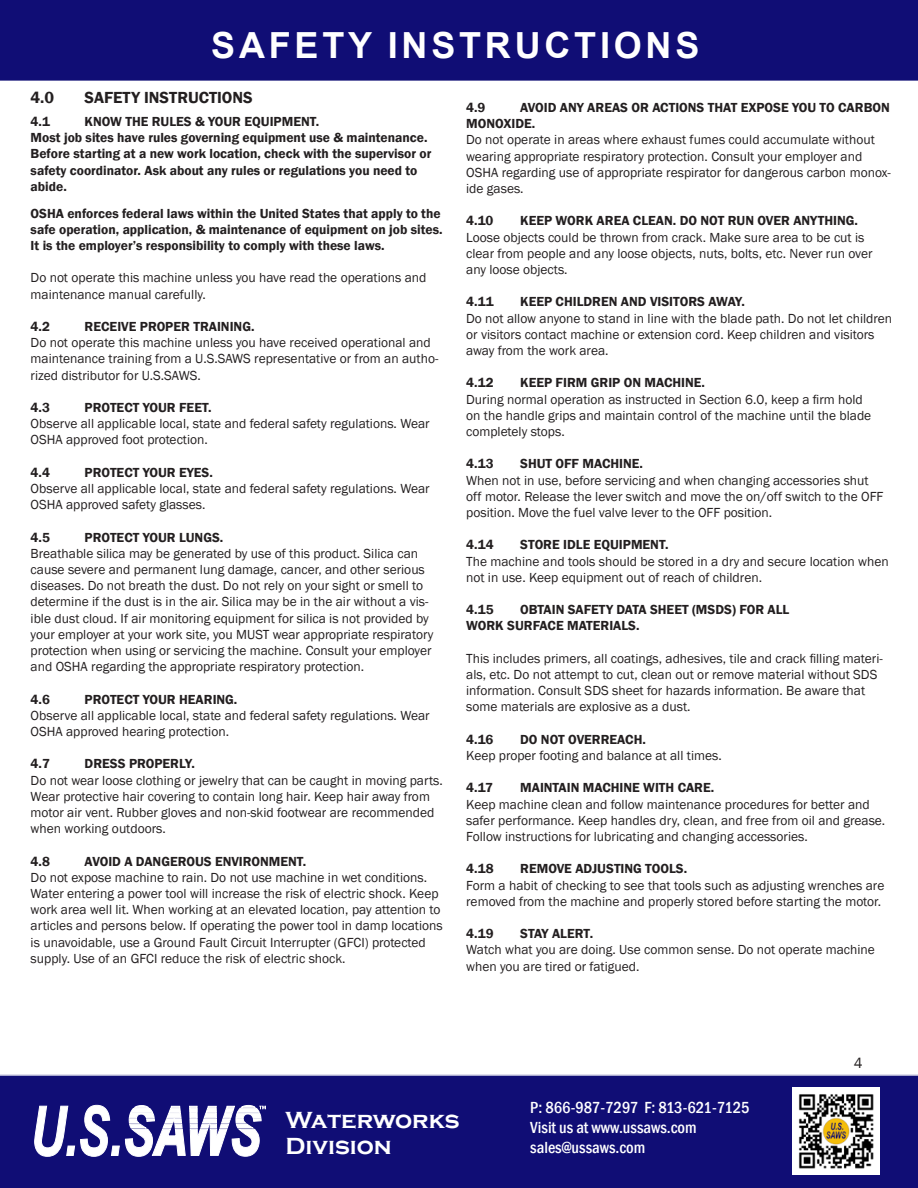
<style>
.page{position:relative;width:918px;height:1188px;background:#fff}
.page>*{position:absolute;margin:0;border:0;box-sizing:border-box;transform-origin:0 0}
.t1{font:700 36px "Arial";letter-spacing:.105em;color:#fff}
.t2{font:700 24px/25.3px "Copperplate Gothic";color:#fff}
.t3{font:500 condensed 16.5px/19.8px "Franklin Gothic";color:#fff}
.t4{font:600 16.5px "Franklin Gothic";color:#231f20}
.t5{font:15px "Franklin Gothic";color:#231f20}
.t6{font:13.5px/16.2px "Franklin Gothic";color:#231f20}
.t7{font:600 13.5px/16.2px "Franklin Gothic";color:#231f20}
</style>
<div class="page">
<div style="left:0;top:0;width:918px;height:81px;background:#100d75"></div>
<div style="left:0;top:1074px;width:918px;height:114px;background:#100d75"></div>
<svg style="left:34px;top:1105px;width:232px;height:52px"></svg>
<img style="left:793px;top:1088px;width:86px;height:87px">
<h1 class="t1" style="left:211px;top:24px;width:490px">SAFETY INSTRUCTIONS</h1>
<p class="t4" style="left:31px;top:91px;width:25px">4.0</p>
<p class="t4" style="left:85px;top:91px;width:170px">SAFETY INSTRUCTIONS</p>
<p class="t7" style="left:31px;top:114px;width:402px;text-indent:54px">KNOW THE RULES &amp; YOUR EQUIPMENT.<br>Most job sites have rules governing equipment use &amp; maintenance.<br>Before starting at a new work location, check with the supervisor or safety coordinator. Ask about any rules or regulations you need to abide.</p>
<p class="t7" style="left:31px;top:206px;width:413px">OSHA enforces federal laws within the United States that apply to the safe operation, application, &amp; maintenance of equipment on job sites.<br>It is the employer’s responsibility to comply with these laws.</p>
<p class="t6" style="left:31px;top:270px;width:397px">Do not operate this machine unless you have read the operations and maintenance manual carefully.</p>
<p class="t7" style="left:31px;top:319px;width:21px">4.2</p>
<p class="t7" style="left:85px;top:319px;width:171px">RECEIVE PROPER TRAINING.</p>
<p class="t6" style="left:31px;top:335px;width:409px">Do not operate this machine unless you have received operational and maintenance training from a U.S.SAWS representative or from an autho&shy;rized distributor for U.S.SAWS.</p>
<p class="t7" style="left:31px;top:400px;width:21px">4.3</p>
<p class="t7" style="left:85px;top:400px;width:128px">PROTECT YOUR FEET.</p>
<p class="t6" style="left:31px;top:416px;width:401px">Observe all applicable local, state and federal safety regulations. Wear<br>OSHA approved foot protection.</p>
<p class="t7" style="left:31px;top:465px;width:21px">4.4</p>
<p class="t7" style="left:85px;top:465px;width:130px">PROTECT YOUR EYES.</p>
<p class="t6" style="left:31px;top:481px;width:401px">Observe all applicable local, state and federal safety regulations. Wear<br>OSHA approved safety glasses.</p>
<p class="t7" style="left:31px;top:530px;width:21px">4.5</p>
<p class="t7" style="left:85px;top:530px;width:140px">PROTECT YOUR LUNGS.</p>
<p class="t6" style="left:31px;top:546px;width:404px">Breathable silica may be generated by use of this product. Silica can cause severe and permanent lung damage, cancer, and other serious diseases. Do not breath the dust. Do not rely on your sight or smell to determine if the dust is in the air. Silica may be in the air without a vis&shy;ible dust cloud. If air monitoring equipment for silica is not provided by your employer at your work site, you MUST wear appropriate respiratory protection when using or servicing the machine. Consult your employer and OSHA regarding the appropriate respiratory protection.</p>
<p class="t7" style="left:31px;top:692px;width:21px">4.6</p>
<p class="t7" style="left:85px;top:692px;width:154px">PROTECT YOUR HEARING.</p>
<p class="t6" style="left:31px;top:708px;width:401px">Observe all applicable local, state and federal safety regulations. Wear<br>OSHA approved hearing protection.</p>
<p class="t7" style="left:31px;top:756px;width:21px">4.7</p>
<p class="t7" style="left:85px;top:756px;width:112px">DRESS PROPERLY.</p>
<p class="t6" style="left:31px;top:773px;width:414px">Do not wear loose clothing or jewelry that can be caught in moving parts.<br>Wear protective hair covering to contain long hair. Keep hair away from motor air vent. Rubber gloves and non-skid footwear are recommended when working outdoors.</p>
<p class="t7" style="left:31px;top:854px;width:21px">4.8</p>
<p class="t7" style="left:85px;top:854px;width:223px">AVOID A DANGEROUS ENVIRONMENT.</p>
<p class="t6" style="left:31px;top:870px;width:414px">Do not expose machine to rain. Do not use machine in wet conditions.<br>Water entering a power tool will increase the risk of electric shock. Keep work area well lit. When working at an elevated location, pay attention to articles and persons below. If operating the power tool in damp locations is unavoidable, use a Ground Fault Circuit Interrupter (GFCI) protected supply. Use of an GFCI reduce the risk of electric shock.</p>
<p class="t7" style="left:31px;top:114px;width:21px">4.1</p>
<p class="t7" style="left:466px;top:100px;width:425px;text-indent:54px">AVOID ANY AREAS OR ACTIONS THAT EXPOSE YOU TO CARBON<br>MONOXIDE.</p>
<p class="t6" style="left:466px;top:133px;width:426px">Do not operate in areas where exhaust fumes could accumulate without wearing appropriate respiratory protection. Consult your employer and OSHA regarding use of appropriate respirator for dangerous carbon monox&shy;ide gases.</p>
<p class="t7" style="left:466px;top:213px;width:29px">4.10</p>
<p class="t7" style="left:520px;top:213px;width:339px">KEEP WORK AREA CLEAN. DO NOT RUN OVER ANYTHING.</p>
<p class="t6" style="left:466px;top:230px;width:408px">Loose objects could be thrown from crack. Make sure area to be cut is clear from people and any loose objects, nuts, bolts, etc. Never run over any loose objects.</p>
<p class="t7" style="left:466px;top:294px;width:29px">4.11</p>
<p class="t7" style="left:520px;top:294px;width:226px">KEEP CHILDREN AND VISITORS AWAY.</p>
<p class="t6" style="left:466px;top:311px;width:428px">Do not allow anyone to stand in line with the blade path. Do not let children or visitors contact machine or extension cord. Keep children and visitors away from the work area.</p>
<p class="t7" style="left:466px;top:375px;width:29px">4.12</p>
<p class="t7" style="left:520px;top:375px;width:186px">KEEP FIRM GRIP ON MACHINE.</p>
<p class="t6" style="left:466px;top:391px;width:407px">During normal operation as instructed in Section 6.0, keep a firm hold on the handle grips and maintain control of the machine until the blade completely stops.</p>
<p class="t7" style="left:466px;top:456px;width:29px">4.13</p>
<p class="t7" style="left:520px;top:456px;width:124px">SHUT OFF MACHINE.</p>
<p class="t6" style="left:466px;top:473px;width:419px">When not in use, before servicing and when changing accessories shut off motor. Release the lever switch and move the on/off switch to the OFF position. Move the fuel valve lever to the OFF position.</p>
<p class="t7" style="left:466px;top:537px;width:29px">4.14</p>
<p class="t7" style="left:520px;top:537px;width:150px">STORE IDLE EQUIPMENT.</p>
<p class="t6" style="left:466px;top:554px;width:424px">The machine and tools should be stored in a dry and secure location when not in use. Keep equipment out of reach of children.</p>
<p class="t7" style="left:466px;top:602px;width:29px">4.15</p>
<p class="t7" style="left:466px;top:100px;width:21px">4.9</p>
<p class="t7" style="left:466px;top:602px;width:325px;text-indent:54px">OBTAIN SAFETY DATA SHEET (MSDS) FOR ALL<br>WORK SURFACE MATERIALS.</p>
<p class="t6" style="left:466px;top:651px;width:418px">This includes primers, all coatings, adhesives, tile and crack filling materi&shy;als, etc. Do not attempt to cut, clean out or remove material without SDS information. Consult SDS sheet for hazards information. Be aware that some materials are explosive as a dust.</p>
<p class="t7" style="left:466px;top:732px;width:29px">4.16</p>
<p class="t7" style="left:520px;top:732px;width:127px">DO NOT OVERREACH.</p>
<p class="t6" style="left:466px;top:748px;width:257px">Keep proper footing and balance at all times.</p>
<p class="t7" style="left:466px;top:780px;width:28px">4.17</p>
<p class="t7" style="left:520px;top:780px;width:196px">MAINTAIN MACHINE WITH CARE.</p>
<p class="t6" style="left:466px;top:797px;width:421px">Keep machine clean and follow maintenance procedures for better and safer performance. Keep handles dry, clean, and free from oil and grease.<br>Follow instructions for lubricating and changing accessories.</p>
<p class="t7" style="left:466px;top:861px;width:29px">4.18</p>
<p class="t7" style="left:520px;top:861px;width:169px">REMOVE ADJUSTING TOOLS.</p>
<p class="t6" style="left:466px;top:878px;width:420px">Form a habit of checking to see that tools such as adjusting wrenches are removed from the machine and properly stored before starting the motor.</p>
<p class="t7" style="left:466px;top:926px;width:29px">4.19</p>
<p class="t7" style="left:520px;top:926px;width:74px">STAY ALERT.</p>
<p class="t6" style="left:466px;top:943px;width:410px">Watch what you are doing. Use common sense. Do not operate machine when you are tired or fatigued.</p>
<p class="t5" style="left:854px;top:1057px;width:10px">4</p>
<h2 class="t2" style="left:286px;top:1107px;width:176px">Waterworks<br>Division</h2>
<p class="t3" style="left:530px;top:1098px;width:221px">P: 866-987-7297 F: 813-621-7125<br>Visit us at www.ussaws.com sales@ussaws.com</p>
</div>
